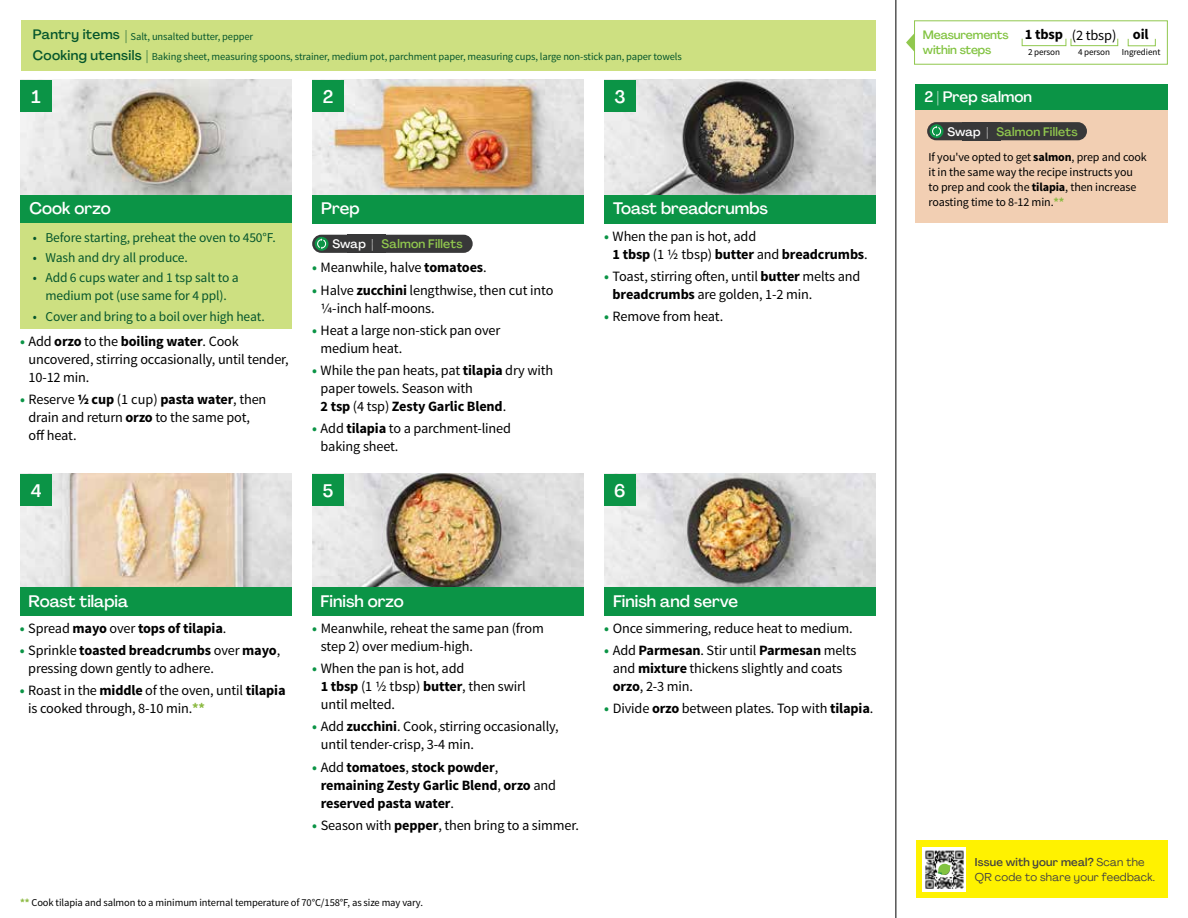
<style>
.page{position:relative;width:1188px;height:918px;background:#fff}
.page>*{position:absolute;margin:0;border:0;box-sizing:border-box;transform-origin:0 0}
.t1{font:500 18px "Agrandir";color:#fff}
.t2{font:500 16.5px "Agrandir";color:#fff}
.t3{font:500 15px "Agrandir";color:#fff}
.t4{font:700 14.4px "Source Sans Pro";letter-spacing:-.01em;color:#000}
.t5{font:14.25px/18px "Source Sans Pro";letter-spacing:-.01em;color:#000}
.t6{font:700 14.25px/18px "Source Sans Pro";letter-spacing:-.01em;color:#000}
.t7{font:13.5px/18px "Source Sans Pro";letter-spacing:-.01em;color:#05562c;text-align:center}
.t8{font:500 13.5px "Agrandir";letter-spacing:.025em;color:#05562c}
.t9{font:500 12.15px "Agrandir";letter-spacing:.02em;color:#91c84e}
.t10{font:12px/15px "Source Sans Pro";letter-spacing:-.01em;color:#000}
.t11{font:500 12px/15.8px "Agrandir";letter-spacing:-.01em;color:#82c341}
.t12{font:11.25px/15px "Agrandir";letter-spacing:.02em;color:#414042}
.t13{font:10.5px "Source Sans Pro";letter-spacing:-.01em;color:#05562c}
.t14{font:10.5px "Source Sans Pro";letter-spacing:-.01em;color:#000}
.t15{font:9.15px "Source Sans Pro";letter-spacing:-.01em;color:#000}
.s1{font-family:"Agrandir";font-weight:500;font-size:13.5px}
.s2{font-weight:700;color:#0b9446}
.s3{font-weight:700}
.s4{color:#fff}
.s5{color:#0b9446}
.s6{font-weight:400}
.s7{font-weight:700;color:#8cba42}
.s8{font-weight:500}
</style>
<div class="page">
<img style="left:20px;top:474px;width:272px;height:113px">
<img style="left:312px;top:474px;width:272px;height:113px">
<img style="left:604px;top:473px;width:272px;height:114px">
<img style="left:20px;top:80px;width:272px;height:115px">
<img style="left:312px;top:80px;width:272px;height:115px">
<img style="left:604px;top:80px;width:272px;height:115px">
<div style="left:312px;top:195px;width:272px;height:29px;background:#0b9446"></div>
<div style="left:20px;top:195px;width:272px;height:29px;background:#0b9446"></div>
<div style="left:20px;top:587px;width:272px;height:29px;background:#0b9446"></div>
<div style="left:312px;top:587px;width:272px;height:29px;background:#0b9446"></div>
<div style="left:604px;top:587px;width:272px;height:29px;background:#0b9446"></div>
<div style="left:604px;top:195px;width:272px;height:29px;background:#0b9446"></div>
<div style="left:21px;top:20px;width:855px;height:51px;background:#cde081"></div>
<div style="left:20px;top:224px;width:272px;height:105px;background:#cde081"></div>
<hr style="left:896px;top:0;width:1px;height:918px;background:#000">
<div style="left:20px;top:474px;width:32px;height:32px;background:#0b9446"></div>
<div style="left:20px;top:80px;width:32px;height:32px;background:#0b9446"></div>
<div style="left:312px;top:474px;width:32px;height:32px;background:#0b9446"></div>
<div style="left:312px;top:80px;width:32px;height:32px;background:#0b9446"></div>
<div style="left:604px;top:474px;width:32px;height:32px;background:#0b9446"></div>
<div style="left:604px;top:80px;width:32px;height:32px;background:#0b9446"></div>
<div style="left:914px;top:20px;width:254px;height:45px;border:1px solid #91c84e"></div>
<div style="left:1022px;top:38px;width:44px;height:8px;border:1px solid #91c84e"></div>
<div style="left:1071px;top:38px;width:47px;height:8px;border:1px solid #91c84e"></div>
<div style="left:1128px;top:38px;width:28px;height:8px;border:1px solid #91c84e"></div>
<svg style="left:906px;top:33px;width:9px;height:19px"></svg>
<div style="left:916px;top:110px;width:252px;height:113px;background:#f2cfb3"></div>
<div style="left:916px;top:84px;width:252px;height:26px;background:#0b9446"></div>
<div style="left:962px;top:122px;width:38px;height:18px;background:#383839"></div>
<div style="left:927px;top:122px;width:71px;height:18px;background:#383839;border-radius:9px"></div>
<svg style="left:930px;top:124px;width:14px;height:14px"></svg>
<svg style="left:932px;top:126px;width:9px;height:11px"></svg>
<div style="left:988px;top:122px;width:99px;height:18px;background:#383839;border-radius:9px"></div>
<div style="left:347px;top:235px;width:38px;height:18px;background:#383839"></div>
<div style="left:312px;top:235px;width:71px;height:18px;background:#383839;border-radius:9px"></div>
<svg style="left:315px;top:237px;width:14px;height:14px"></svg>
<svg style="left:317px;top:238px;width:9px;height:11px"></svg>
<div style="left:373px;top:235px;width:100px;height:18px;background:#383839;border-radius:9px"></div>
<div style="left:916px;top:840px;width:252px;height:58px;background:#fff200"></div>
<img style="left:923px;top:847px;width:43px;height:45px">
<svg style="left:938px;top:864px;width:13px;height:11px"></svg>
<p class="t13" style="left:33px;top:30px;width:222px"><span class="s1">Pantry items |</span> Salt, unsalted butter, pepper</p>
<p class="t8" style="left:33px;top:47px;width:110px">Cooking utensils</p>
<p class="t13" style="left:146px;top:50px;width:537px"><span class="s1">|</span> Baking sheet, measuring spoons, strainer, medium pot, parchment paper, measuring cups, large non-stick pan, paper towels</p>
<p class="t1" style="left:32px;top:86px;width:11px">1</p>
<p class="t1" style="left:323px;top:86px;width:12px">2</p>
<p class="t1" style="left:614px;top:85px;width:13px">3</p>
<p class="t2" style="left:29px;top:198px;width:83px">Cook orzo</p>
<p class="t7" style="left:33px;top:229px;width:245px">• Before starting, preheat the oven to 450°F.</p>
<p class="t7" style="left:33px;top:249px;width:157px">• Wash and dry all produce.</p>
<p class="t7" style="left:33px;top:269px;width:207px">• Add 6 cups water and 1 tsp salt to a medium pot (use same for 4 ppl).</p>
<p class="t7" style="left:33px;top:307px;width:234px">• Cover and bring to a boil over high heat.</p>
<p class="t5" style="left:29px;top:332px;width:262px;text-indent:-9px"><span class="s2">•</span> Add <span class="s3">orzo</span> to the <span class="s3">boiling water</span>. Cook uncovered, stirring occasionally, until tender,<br>10-12 min.</p>
<p class="t5" style="left:29px;top:390px;width:239px;text-indent:-9px"><span class="s2">•</span> Reserve <span class="s3">1/2 cup</span> (1 cup) <span class="s3">pasta water</span>, then drain and return <span class="s3">orzo</span> to the same pot, off heat.</p>
<p class="t1" style="left:31px;top:479px;width:12px">4</p>
<p class="t2" style="left:321px;top:198px;width:40px">Prep</p>
<p class="t2" style="left:613px;top:198px;width:157px">Toast breadcrumbs</p>
<p class="t9" style="left:332px;top:236px;width:132px"><span class="s4">Swap |</span> Salmon Fillets</p>
<p class="t5" style="left:312px;top:259px;width:176px"><span class="s2">•</span> Meanwhile, halve <span class="s3">tomatoes</span>.</p>
<p class="t5" style="left:321px;top:281px;width:234px;text-indent:-9px"><span class="s2">•</span> Halve <span class="s3">zucchini</span> lengthwise, then cut into<br>1/4-inch half-moons.</p>
<p class="t5" style="left:321px;top:321px;width:181px;text-indent:-9px"><span class="s2">•</span> Heat a large non-stick pan over medium heat.</p>
<p class="t5" style="left:321px;top:362px;width:234px;text-indent:-9px"><span class="s2">•</span> While the pan heats, pat <span class="s3">tilapia</span> dry with paper towels. Season with<br><span class="s3">2 tsp</span> (4 tsp) <span class="s3">Zesty Garlic Blend</span>.</p>
<p class="t5" style="left:321px;top:420px;width:192px;text-indent:-9px"><span class="s2">•</span> Add <span class="s3">tilapia</span> to a parchment-lined baking sheet.</p>
<p class="t1" style="left:323px;top:479px;width:12px">5</p>
<p class="t5" style="left:613px;top:227px;width:257px;text-indent:-9px"><span class="s2">•</span> When the pan is hot, add<br><span class="s3">1 tbsp</span> (1 1/2 tbsp) <span class="s3">butter</span> and <span class="s3">breadcrumbs</span>.</p>
<p class="t5" style="left:613px;top:267px;width:249px;text-indent:-9px"><span class="s2">•</span> Toast, stirring often, until <span class="s3">butter</span> melts and <span class="s3">breadcrumbs</span> are golden, 1-2 min.</p>
<p class="t5" style="left:604px;top:308px;width:121px"><span class="s2">•</span> Remove from heat.</p>
<p class="t1" style="left:614px;top:479px;width:13px">6</p>
<p class="t2" style="left:29px;top:591px;width:101px">Roast tilapia</p>
<p class="t2" style="left:321px;top:591px;width:85px">Finish orzo</p>
<p class="t2" style="left:613px;top:591px;width:127px">Finish and serve</p>
<p class="t6" style="left:20px;top:620px;width:208px"><span class="s5">•</span> <span class="s6">Spread</span> mayo <span class="s6">over</span> tops of tilapia<span class="s6">.</span></p>
<p class="t5" style="left:28px;top:642px;width:253px;text-indent:-9px"><span class="s2">•</span> Sprinkle <span class="s3">toasted breadcrumbs</span> over <span class="s3">mayo</span>, pressing down gently to adhere.</p>
<p class="t5" style="left:28px;top:682px;width:259px;text-indent:-9px"><span class="s2">•</span> Roast in the <span class="s3">middle</span> of the oven, until <span class="s3">tilapia </span>is cooked through, 8-10 min.<span class="s7">**</span></p>
<p class="t5" style="left:321px;top:619px;width:225px;text-indent:-9px"><span class="s2">•</span> Meanwhile, reheat the same pan (from step 2) over medium-high.</p>
<p class="t5" style="left:321px;top:660px;width:206px;text-indent:-9px"><span class="s2">•</span> When the pan is hot, add<br><span class="s3">1 tbsp</span> (1 1/2 tbsp) <span class="s3">butter</span>, then swirl until melted.</p>
<p class="t5" style="left:321px;top:718px;width:240px;text-indent:-9px"><span class="s2">•</span> Add <span class="s3">zucchini</span>. Cook, stirring occasionally, until tender-crisp, 3-4 min.</p>
<p class="t6" style="left:321px;top:758px;width:237px;text-indent:-9px"><span class="s5">•</span> <span class="s6">Add</span> tomatoes<span class="s6">,</span> stock powder<span class="s6">, </span>remaining Zesty Garlic Blend<span class="s6">,</span> orzo <span class="s6">and </span>reserved pasta water<span class="s6">.</span></p>
<p class="t5" style="left:312px;top:816px;width:268px"><span class="s2">•</span> Season with <span class="s3">pepper</span>, then bring to a simmer.</p>
<p class="t14" style="left:20px;top:896px;width:404px"><span class="s7">**</span> Cook tilapia and salmon to a minimum internal temperature of 70°C/158°F, as size may vary.</p>
<p class="t5" style="left:604px;top:619px;width:250px"><span class="s2">•</span> Once simmering, reduce heat to medium.</p>
<p class="t5" style="left:613px;top:642px;width:245px;text-indent:-9px"><span class="s2">•</span> Add <span class="s3">Parmesan</span>. Stir until <span class="s3">Parmesan</span> melts and <span class="s3">mixture</span> thickens slightly and coats <span class="s3">orzo</span>, 2-3 min.</p>
<p class="t5" style="left:604px;top:700px;width:271px"><span class="s2">•</span> Divide <span class="s3">orzo</span> between plates. Top with <span class="s3">tilapia</span>.</p>
<p class="t11" style="left:923px;top:26px;width:87px">Measurements within steps</p>
<p class="t4" style="left:1025px;top:25px;width:125px">1 tbsp <span class="s6">(2 tbsp)</span> oil</p>
<p class="t15" style="left:1028px;top:47px;width:34px">2 person</p>
<p class="t15" style="left:1078px;top:47px;width:34px">4 person</p>
<p class="t15" style="left:1122px;top:47px;width:40px">Ingredient</p>
<p class="t3" style="left:924px;top:88px;width:109px">2 | Prep salmon</p>
<p class="t9" style="left:947px;top:124px;width:132px"><span class="s4">Swap |</span> Salmon Fillets</p>
<p class="t10" style="left:929px;top:150px;width:220px">If you've opted to get <span class="s3">salmon</span>, prep and cook it in the same way the recipe instructs you<br>to prep and cook the <span class="s3">tilapia</span>, then increase roasting time to 8-12 min.<span class="s7">**</span></p>
<p class="t12" style="left:975px;top:855px;width:182px"><span class="s8">Issue with your meal?</span> Scan the<br>QR code to share your feedback.</p>
</div>
